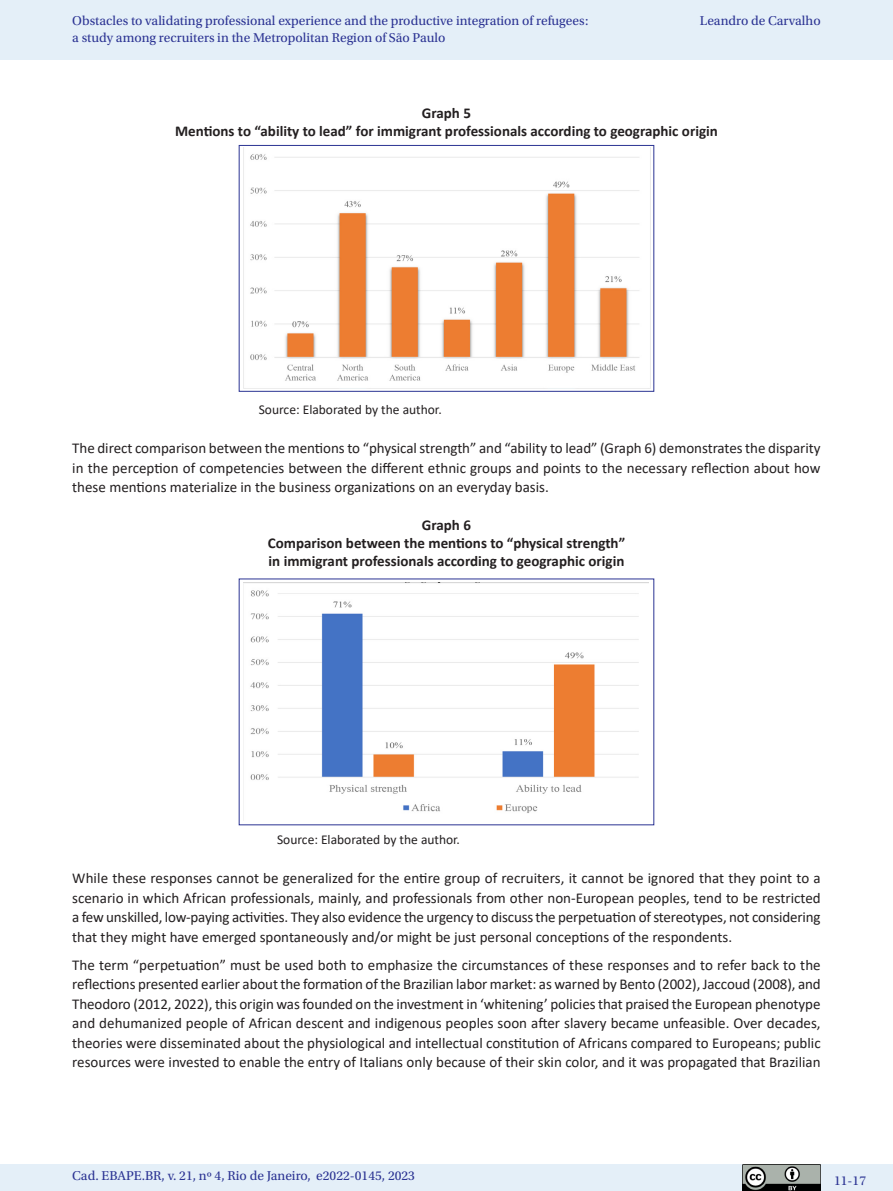
<style>
.page{position:relative;width:893px;height:1191px;background:#fff}
.page>*{position:absolute;margin:0;border:0;box-sizing:border-box;transform-origin:0 0}
._06_0_texto{font:15px/19.5px "Calibri";color:#231f20;text-align:justify}
._08_2_tabela_titulo{font:700 15px/18px "Calibri";color:#231f20;text-align:center}
.t1{font:13.5px/16.5px "Utopia Std";color:#2b3393}
._00__fonte_legenda_figura{font:13.5px "Calibri";color:#231f20}
</style>
<div class="page">
<div style="left:0;top:0;width:893px;height:60px;background:#e4eff8"></div>
<div style="left:0;top:1164px;width:893px;height:27px;background:#e4eff8"></div>
<img style="left:743px;top:1164px;width:78px;height:27px">
<img style="left:244px;top:154px;width:406px;height:235px">
<div style="left:239px;top:145px;width:415px;height:247px;border:1px solid #2b3393"></div>
<img style="left:244px;top:582px;width:404px;height:231px">
<p class="t1" style="left:72px;top:13px;width:518px">Obstacles to validating professional experience and the productive integration of refugees: a study among recruiters in the Metropolitan Region of São Paulo</p>
<p class="t1" style="left:700px;top:13px;width:122px">Leandro de Carvalho</p>
<p class="_08_2_tabela_titulo" style="left:175px;top:103px;width:544px">Graph 5<br>Mentions to “ability to lead” for immigrant professionals according to geographic origin</p>
<p class="_00__fonte_legenda_figura" style="left:259px;top:400px;width:185px">Source: Elaborated by the author.</p>
<p class="_06_0_texto" style="left:72px;top:438px;width:750px">The direct comparison between the mentions to “physical strength” and “ability to lead” (Graph 6) demonstrates the disparity in the perception of competencies between the different ethnic groups and points to the necessary reflection about how these mentions materialize in the business organizations on an everyday basis.</p>
<p class="_08_2_tabela_titulo" style="left:268px;top:515px;width:359px">Graph 6<br>Comparison between the mentions to “physical strength” in immigrant professionals according to geographic origin</p>
<p class="_00__fonte_legenda_figura" style="left:277px;top:830px;width:185px">Source: Elaborated by the author.</p>
<p class="_06_0_texto" style="left:72px;top:868px;width:750px">While these responses cannot be generalized for the entire group of recruiters, it cannot be ignored that they point to a scenario in which African professionals, mainly, and professionals from other non-European peoples, tend to be restricted a few unskilled, low-paying activities. They also evidence the urgency to discuss the perpetuation of stereotypes, not considering that they might have emerged spontaneously and/or might be just personal conceptions of the respondents.</p>
<p class="_06_0_texto" style="left:72px;top:954px;width:750px">The term “perpetuation” must be used both to emphasize the circumstances of these responses and to refer back to the reflections presented earlier about the formation of the Brazilian labor market: as warned by Bento (2002), Jaccoud (2008), and Theodoro (2012, 2022), this origin was founded on the investment in ‘whitening’ policies that praised the European phenotype and dehumanized people of African descent and indigenous peoples soon after slavery became unfeasible. Over decades, theories were disseminated about the physiological and intellectual constitution of Africans compared to Europeans; public resources were invested to enable the entry of Italians only because of their skin color, and it was propagated that Brazilian</p>
<p class="t1" style="left:72px;top:1167px;width:344px">Cad. EBAPE.BR, v. 21, nº 4, Rio de Janeiro, e2022-0145, 2023</p>
<p class="t1" style="left:834px;top:1172px;width:33px">11-17</p>
</div>
